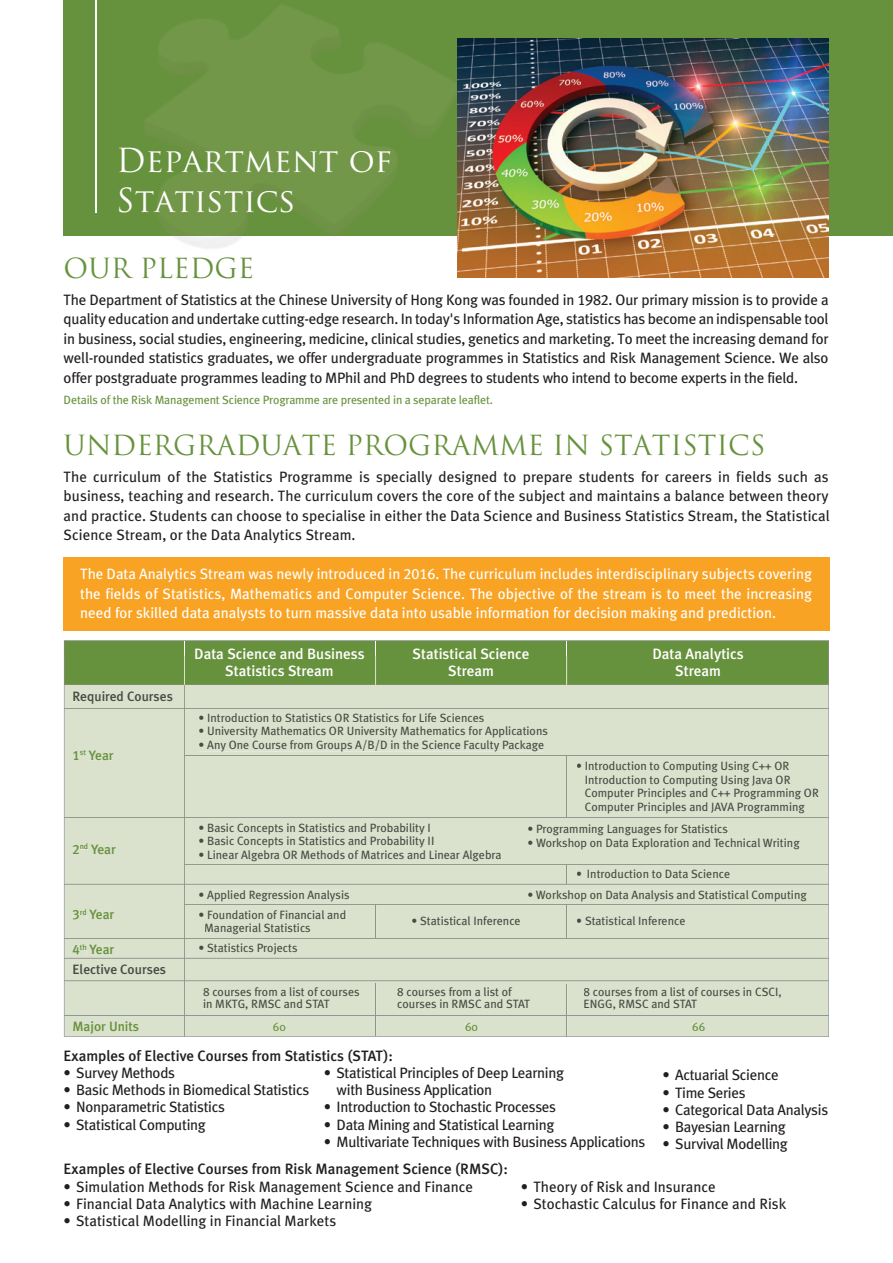
<style>
.page{position:relative;width:893px;height:1263px;background:#fff}
.page>*{position:absolute;margin:0;border:0;box-sizing:border-box;transform-origin:0 0}
.t1{font:32.25px/40.2px "Trajan Pro";color:#fff}
.t2{font:27px "Trajan Pro";color:#67923d}
.t3{font:15px/19.5px "Meta Plus";letter-spacing:-.02em;color:#231f20;text-align:justify}
.t4{font:15px/19.5px "Meta Plus";color:#fff;text-align:justify}
.t5{font:15px "Meta Plus";color:#231f20}
.t6{font:500 15px "Meta Plus";color:#231f20}
.t7{font:500 15px/16.5px "Meta Plus";color:#fff;text-align:center}
.t8{font:500 13.5px "Meta Plus";color:#67923d}
.t9{font:500 13.5px "Meta Plus";color:#474c44}
.t10{font:12px/13.5px "Meta Plus";color:#474c44}
.t11{font:12px "Meta Plus";letter-spacing:-.015em;color:#67923d}
.s1{font-family:"Meta Plus Book Caps"}
.s2{font-family:"Meta Plus Medium Caps";font-weight:400}
</style>
<div class="page">
<div style="left:63px;top:557px;width:767px;height:74px;background:#f9a325"></div>
<div style="left:64px;top:0;width:829px;height:235px;background:#67923d"></div>
<img style="left:63px;top:0;width:394px;height:249px">
<img style="left:64px;top:0;width:493px;height:235px">
<hr style="left:95px;top:0;width:2px;height:213px;background:#fff">
<img style="left:457px;top:39px;width:372px;height:239px">
<svg style="left:64px;top:640px;width:765px;height:397px;background:#c9d4b9"></svg>
<h1 class="t1" style="left:116px;top:139px;width:277px">Department of<br>Statistics</h1>
<h2 class="t2" style="left:64px;top:251px;width:192px">OUR PLEDGE</h2>
<p class="t3" style="left:64px;top:290px;width:766px">The Department of Statistics at the Chinese University of Hong Kong was founded in <span class="s1">1982</span>. Our primary mission is to provide a quality education and undertake cutting-edge research. In today's Information Age, statistics has become an indispensable tool in business, social studies, engineering, medicine, clinical studies, genetics and marketing. To meet the increasing demand for well-rounded statistics graduates, we offer undergraduate programmes in Statistics and Risk Management Science. We also offer postgraduate programmes leading to MPhil and PhD degrees to students who intend to become experts in the field.</p>
<p class="t11" style="left:64px;top:393px;width:431px">Details of the Risk Management Science Programme are presented in a separate leaflet.</p>
<h2 class="t2" style="left:64px;top:428px;width:703px">UNDERGRADUATE PROGRAMME IN STATISTICS</h2>
<p class="t3" style="left:64px;top:466px;width:768px">The curriculum of the Statistics Programme is specially designed to prepare students for careers in fields such as business, teaching and research. The curriculum covers the core of the subject and maintains a balance between theory and practice. Students can choose to specialise in either the Data Science and Business Statistics Stream, the Statistical Science Stream, or the Data Analytics Stream.</p>
<p class="t4" style="left:80px;top:564px;width:733px">The Data Analytics Stream was newly introduced in <span class="s1">2016</span>. The curriculum includes interdisciplinary subjects covering the fields of Statistics, Mathematics and Computer Science. The objective of the stream is to meet the increasing need for skilled data analysts to turn massive data into usable information for decision making and prediction.</p>
<p class="t9" style="left:73px;top:688px;width:102px">Required Courses</p>
<p class="t8" style="left:73px;top:747px;width:43px"><span class="s2">1</span><sup>st</sup> Year</p>
<p class="t8" style="left:73px;top:841px;width:45px"><span class="s2">2</span><sup>nd</sup> Year</p>
<p class="t8" style="left:73px;top:907px;width:43px"><span class="s2">3</span><sup>rd</sup> Year</p>
<p class="t8" style="left:73px;top:942px;width:43px"><span class="s2">4</span><sup>th</sup> Year</p>
<p class="t9" style="left:73px;top:961px;width:95px">Elective Courses</p>
<p class="t8" style="left:73px;top:1018px;width:68px">Major Units</p>
<p class="t7" style="left:194px;top:645px;width:172px">Data Science and Business<br>Statistics Stream</p>
<p class="t7" style="left:413px;top:645px;width:118px">Statistical Science<br>Stream</p>
<p class="t7" style="left:652px;top:645px;width:93px">Data Analytics<br>Stream</p>
<p class="t10" style="left:198px;top:711px;width:287px">• Introduction to Statistics OR Statistics for Life Sciences</p>
<p class="t10" style="left:198px;top:724px;width:351px">• University Mathematics OR University Mathematics for Applications</p>
<p class="t10" style="left:198px;top:738px;width:347px">• Any One Course from Groups A/B/D in the Science Faculty Package</p>
<p class="t10" style="left:198px;top:821px;width:234px">• Basic Concepts in Statistics and Probability I</p>
<p class="t10" style="left:198px;top:834px;width:237px">• Basic Concepts in Statistics and Probability II</p>
<p class="t10" style="left:198px;top:848px;width:305px">• Linear Algebra OR Methods of Matrices and Linear Algebra</p>
<p class="t10" style="left:585px;top:759px;width:236px;text-indent:-9px">• Introduction to Computing Using C++ OR Introduction to Computing Using Java OR Computer Principles and C++ Programming OR Computer Principles and JAVA Programming</p>
<p class="t10" style="left:527px;top:822px;width:202px">• Programming Languages for Statistics</p>
<p class="t10" style="left:527px;top:836px;width:274px">• Workshop on Data Exploration and Technical Writing</p>
<p class="t10" style="left:576px;top:867px;width:155px">• Introduction to Data Science</p>
<p class="t10" style="left:198px;top:888px;width:153px">• Applied Regression Analysis</p>
<p class="t10" style="left:527px;top:888px;width:281px">• Workshop on Data Analysis and Statistical Computing</p>
<p class="t10" style="left:204px;top:908px;width:143px;text-indent:-6px">• Foundation of Financial and<br>Managerial Statistics</p>
<p class="t10" style="left:198px;top:941px;width:101px">• Statistics Projects</p>
<p class="t10" style="left:411px;top:914px;width:111px">• Statistical Inference</p>
<p class="t10" style="left:576px;top:914px;width:111px">• Statistical Inference</p>
<p class="t10" style="left:203px;top:986px;width:158px;line-height:12px">8 courses from a list of courses in MKTG, RMSC and STAT</p>
<p class="t11" style="left:273px;top:1019px;width:14px">60</p>
<p class="t11" style="left:465px;top:1019px;width:14px">60</p>
<p class="t11" style="left:692px;top:1019px;width:15px">66</p>
<p class="t10" style="left:397px;top:986px;width:134px;line-height:12px">8 courses from a list of courses in RMSC and STAT</p>
<p class="t10" style="left:583px;top:986px;width:200px;line-height:12px">8 courses from a list of courses in CSCI,<br>ENGG, RMSC and STAT</p>
<p class="t6" style="left:63px;top:1047px;width:331px">Examples of Elective Courses from Statistics (STAT):</p>
<p class="t3" style="left:63px;top:1063px;width:113px">• Survey Methods</p>
<p class="t3" style="left:63px;top:1080px;width:247px">• Basic Methods in Biomedical Statistics</p>
<p class="t3" style="left:63px;top:1097px;width:163px">• Nonparametric Statistics</p>
<p class="t3" style="left:63px;top:1114px;width:144px">• Statistical Computing</p>
<p class="t6" style="left:63px;top:1160px;width:446px">Examples of Elective Courses from Risk Management Science (RMSC):</p>
<p class="t5" style="left:63px;top:1177px;width:411px">• Simulation Methods for Risk Management Science and Finance</p>
<p class="t5" style="left:63px;top:1195px;width:310px">• Financial Data Analytics with Machine Learning</p>
<p class="t5" style="left:63px;top:1212px;width:274px">• Statistical Modelling in Financial Markets</p>
<p class="t3" style="left:337px;top:1064px;width:229px;line-height:17.2px;text-indent:-13px">• Statistical Principles of Deep Learning with Business Application</p>
<p class="t3" style="left:324px;top:1097px;width:234px">• Introduction to Stochastic Processes</p>
<p class="t3" style="left:324px;top:1114px;width:232px">• Data Mining and Statistical Learning</p>
<p class="t3" style="left:324px;top:1132px;width:323px">• Multivariate Techniques with Business Applications</p>
<p class="t3" style="left:662px;top:1065px;width:118px">• Actuarial Science</p>
<p class="t3" style="left:662px;top:1082px;width:85px">• Time Series</p>
<p class="t3" style="left:662px;top:1100px;width:167px">• Categorical Data Analysis</p>
<p class="t3" style="left:662px;top:1117px;width:125px">• Bayesian Learning</p>
<p class="t3" style="left:662px;top:1134px;width:127px">• Survival Modelling</p>
<p class="t5" style="left:521px;top:1177px;width:196px">• Theory of Risk and Insurance</p>
<p class="t5" style="left:521px;top:1195px;width:267px">• Stochastic Calculus for Finance and Risk</p>
</div>
